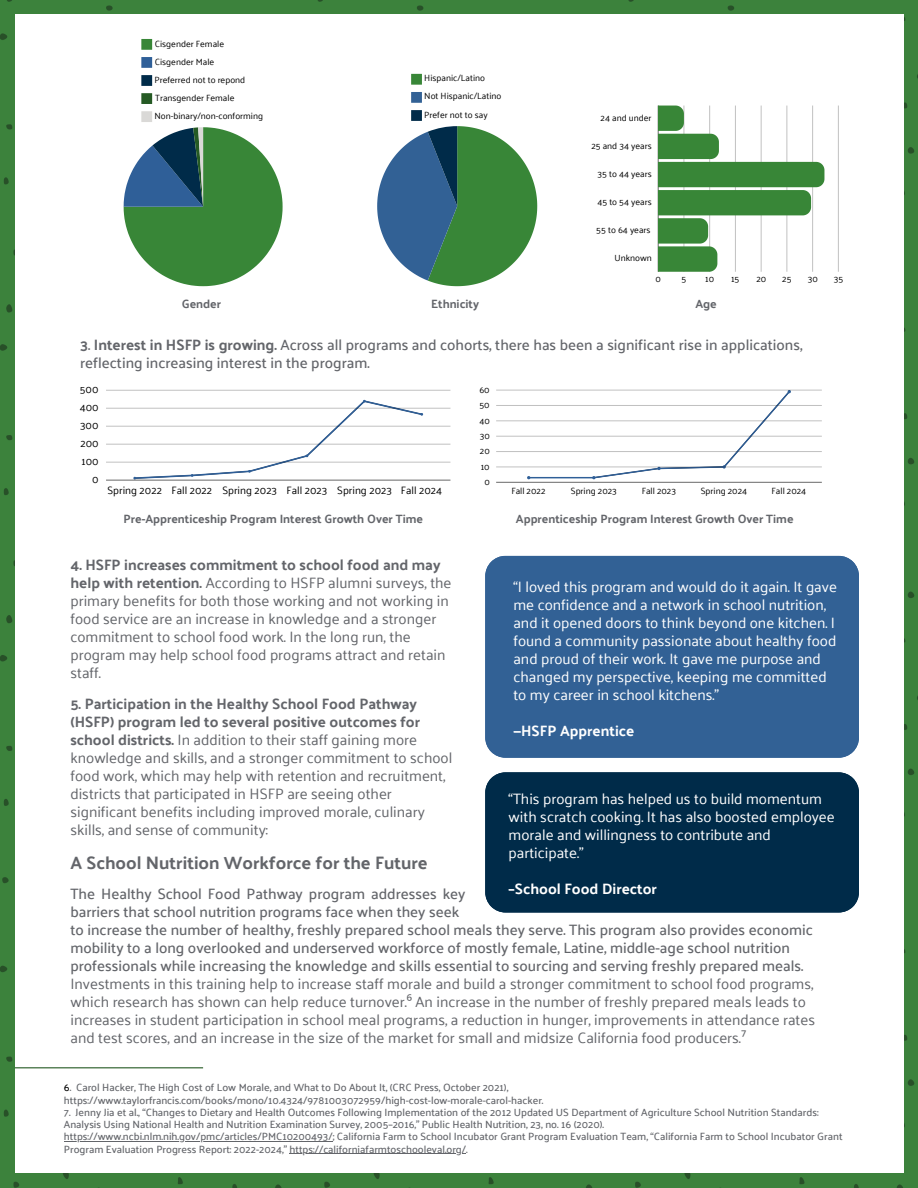
<style>
.page{position:relative;width:918px;height:1188px;background:#3c823c}
.page>*{position:absolute;margin:0;border:0;box-sizing:border-box;transform-origin:0 0}
.t1{font:700 18px "Palanquin";color:#63656a}
.t2{font:15px/18px "Palanquin";color:#63656a}
.t3{font:15px/18px "Palanquin";color:#fff}
.t4{font:500 15px/18px "Palanquin";color:#63656a}
.t5{font:700 15px "Palanquin";color:#fff}
.t6{font:700 12px "Palanquin";color:#63656a}
.t7{font:10.65px "Palanquin";color:#000}
.t8{font:500 10.5px/12.3px "Palanquin";color:#63656a}
.t9{font:9px/18px "Palanquin";color:#000}
.s1{font-weight:700}
.s2{font-weight:500}
.s3{font-family:"Noto Sans"}
.s4{color:#000}
</style>
<div class="page">
<div style="left:15px;top:14px;width:888px;height:1159px;background:#fff"></div>
<div style="left:141px;top:39px;width:11px;height:11px;background:#388637"></div>
<div style="left:141px;top:57px;width:11px;height:11px;background:#2f5f98"></div>
<div style="left:141px;top:75px;width:11px;height:11px;background:#002b49"></div>
<div style="left:141px;top:93px;width:11px;height:11px;background:#255a24"></div>
<div style="left:141px;top:111px;width:11px;height:11px;background:#dad9d7"></div>
<svg style="left:124px;top:127px;width:159px;height:159px"></svg>
<div style="left:411px;top:74px;width:11px;height:11px;background:#388637"></div>
<div style="left:411px;top:92px;width:11px;height:11px;background:#326195"></div>
<div style="left:411px;top:110px;width:11px;height:11px;background:#002b49"></div>
<svg style="left:377px;top:126px;width:160px;height:160px"></svg>
<hr style="left:838px;top:106px;width:1px;height:166px;background:#c8c8c8">
<svg style="left:658px;top:106px;width:166px;height:166px"></svg>
<svg style="left:133px;top:399px;width:291px;height:81px"></svg>
<hr style="left:106px;top:480px;width:344px;height:1px;background:#9f9f9f">
<hr style="left:106px;top:462px;width:344px;height:1px;background:#d6d6d6">
<hr style="left:106px;top:444px;width:344px;height:1px;background:#d4d4d4">
<hr style="left:106px;top:426px;width:344px;height:1px;background:#d3d3d3">
<hr style="left:106px;top:408px;width:344px;height:1px;background:#d2d2d2">
<hr style="left:106px;top:390px;width:344px;height:1px;background:#d0d0d0">
<hr style="left:529px;top:477px;width:65px;height:1px;background:#2f5f98">
<svg style="left:592px;top:391px;width:199px;height:88px"></svg>
<hr style="left:496px;top:482px;width:326px;height:1px;background:#868686">
<hr style="left:496px;top:467px;width:326px;height:1px;background:#000;opacity:.25">
<hr style="left:496px;top:451px;width:326px;height:1px;background:#c3c3c3">
<hr style="left:496px;top:436px;width:326px;height:1px;background:#d3d3d3">
<hr style="left:496px;top:421px;width:326px;height:1px;background:#eaeaea">
<hr style="left:496px;top:405px;width:326px;height:1px;background:#c1c1c1">
<hr style="left:496px;top:390px;width:326px;height:1px;background:#d9d9d9">
<div style="left:485px;top:772px;width:374px;height:141px;background:#002b49"></div>
<div style="left:485px;top:556px;width:374px;height:201px;background:#326195"></div>
<hr style="left:64px;top:1141px;width:269px;height:1px;background:#63656a">
<hr style="left:290px;top:1153px;width:176px;height:1px;background:#63656a">
<hr style="left:15px;top:1067px;width:188px;height:1px;background:#255a24">
<p class="t9" style="left:154px;top:34px;width:110px">Cisgender Female<br>Cisgender Male<br>Preferred not to repond<br>Transgender Female<br>Non-binary/non-conforming</p>
<p class="t9" style="left:424px;top:69px;width:79px">Hispanic/Latino<br>Not Hispanic/Latino<br>Prefer not to say</p>
<p class="t9" style="left:601px;top:108px;width:52px">24 and under</p>
<p class="t9" style="left:591px;top:137px;width:62px">25 and 34 years</p>
<p class="t9" style="left:597px;top:165px;width:56px">35 to 44 years</p>
<p class="t9" style="left:597px;top:193px;width:56px">45 to 54 years</p>
<p class="t9" style="left:596px;top:221px;width:56px">55 to 64 years</p>
<p class="t9" style="left:615px;top:249px;width:39px">Unknown</p>
<p class="t9" style="left:655px;top:270px;width:7px">0</p>
<p class="t9" style="left:682px;top:270px;width:6px">5</p>
<p class="t9" style="left:705px;top:270px;width:11px">10</p>
<p class="t9" style="left:731px;top:270px;width:10px">15</p>
<p class="t9" style="left:756px;top:270px;width:11px">20</p>
<p class="t9" style="left:782px;top:270px;width:11px">25</p>
<p class="t9" style="left:808px;top:270px;width:12px">30</p>
<p class="t9" style="left:834px;top:270px;width:11px">35</p>
<h4 class="t6" style="left:182px;top:297px;width:41px">Gender</h4>
<h4 class="t6" style="left:431px;top:297px;width:49px">Ethnicity</h4>
<h3 class="t6" style="left:695px;top:297px;width:23px">Age</h3>
<h4 class="t4" style="left:80px;top:336px;width:724px"><span class="s1">3</span>. <span class="s1">Interest in HSFP is growing.</span> Across all programs and cohorts, there has been a significant rise in applications, reflecting increasing interest in the program.</h4>
<p class="t7" style="left:80px;top:383px;width:20px">500</p>
<p class="t9" style="left:479px;top:381px;width:12px">60</p>
<p class="t7" style="left:80px;top:401px;width:20px">400</p>
<p class="t9" style="left:479px;top:396px;width:12px">50</p>
<p class="t7" style="left:80px;top:419px;width:20px">300</p>
<p class="t9" style="left:479px;top:412px;width:12px">40</p>
<p class="t7" style="left:80px;top:437px;width:20px">200</p>
<p class="t9" style="left:480px;top:427px;width:12px">30</p>
<p class="t9" style="left:480px;top:442px;width:11px">20</p>
<p class="t7" style="left:81px;top:455px;width:19px">100</p>
<p class="t9" style="left:481px;top:458px;width:11px">10</p>
<p class="t7" style="left:92px;top:473px;width:8px">0</p>
<p class="t7" style="left:108px;top:484px;width:336px">Spring 2022 Fall 2022 Spring 2023 Fall 2023 Spring 2023 Fall 2024</p>
<p class="t9" style="left:484px;top:473px;width:7px">0</p>
<p class="t9" style="left:511px;top:482px;width:36px">Fall 2022</p>
<p class="t9" style="left:571px;top:482px;width:48px">Spring 2023</p>
<p class="t9" style="left:642px;top:482px;width:36px">Fall 2023</p>
<p class="t9" style="left:701px;top:482px;width:48px">Spring 2024</p>
<p class="t9" style="left:772px;top:482px;width:36px">Fall 2024</p>
<h3 class="t6" style="left:124px;top:511px;width:301px">Pre-Apprenticeship Program Interest Growth Over Time</h3>
<p class="t6" style="left:516px;top:511px;width:279px">Apprenticeship Program Interest Growth Over Time</p>
<h4 class="t2" style="left:70px;top:556px;width:383px"><span class="s1">4. HSFP increases commitment to school food and may help with retention.</span> According to HSFP alumni surveys, the primary benefits for both those working and not working in food service are an increase in knowledge and a stronger commitment to school food work. In the long run, the program may help school food programs attract and retain staff.</h4>
<h4 class="t2" style="left:70px;top:695px;width:383px"><span class="s1">5. Participation in the Healthy School Food Pathway (HSFP) program led to several positive outcomes for school districts.</span> In addition to their staff gaining more knowledge and skills, and a stronger commitment to school food work, which may help with retention and recruitment, districts that participated in HSFP are seeing other significant benefits including improved morale, culinary skills, and sense of community:</h4>
<p class="t1" style="left:70px;top:852px;width:359px">A School Nutrition Workforce for the Future</p>
<p class="t4" style="left:70px;top:885px;width:397px">The Healthy School Food Pathway program addresses key barriers that school nutrition programs face when they seek</p>
<h3 class="t3" style="left:513px;top:578px;width:325px">“I loved this program and would do it again. It gave me confidence and a network in school nutrition, and it opened doors to think beyond one kitchen. I found a community passionate about healthy food and proud of their work. It gave me purpose and changed my perspective, keeping me committed to my career in school kitchens.”</h3>
<h2 class="t5" style="left:513px;top:722px;width:122px">—HSFP Apprentice</h2>
<h1 class="t3" style="left:509px;top:789px;width:328px">“This program has helped us to build momentum with scratch cooking. It has also boosted employee morale and willingness to contribute and participate.”</h1>
<h2 class="t5" style="left:509px;top:880px;width:150px">–School Food Director</h2>
<h2 class="t2" style="left:70px;top:921px;width:746px"><span class="s2">to increase the number of healthy, freshly prepared school meals they serve. This program also provides economic mobility to a long overlooked and underserved workforce of mostly female, Latine, middle-age school nutrition professionals while increasing the knowledge and skills essential to sourcing and serving freshly prepared meals.<br></span>Investments in this training help to increase staff morale and build a stronger commitment to school food programs, which research has shown can help reduce turnover.<span class="s3">⁶</span> An increase in the number of freshly prepared meals leads to increases in student participation in school meal programs, a reduction in hunger, improvements in attendance rates and test scores, and an increase in the size of the market for small and midsize California food producers.<span class="s3">⁷</span></h2>
<h3 class="t8" style="left:64px;top:1081px;width:481px"><span class="s4">6</span>. Carol Hacker, The High Cost of Low Morale, and What to Do About It, (CRC Press, October 2021), https://www.taylorfrancis.com/books/mono/10.4324/9781003072959/high-cost-low-morale-carol-hacker.</h3>
<h2 class="t8" style="left:64px;top:1106px;width:756px">7. Jenny Jia et al., “Changes to Dietary and Health Outcomes Following Implementation of the 2012 Updated US Department of Agriculture School Nutrition Standards:<br>Analysis Using National Health and Nutrition Examination Survey, 2005–2016,” Public Health Nutrition, 23, no. 16 (2020).</h2>
<h3 class="t8" style="left:64px;top:1130px;width:780px">https://www.ncbi.nlm.nih.gov/pmc/articles/PMC10200493/; California Farm to School Incubator Grant Program Evaluation Team, “California Farm to School Incubator Grant<br>Program Evaluation Progress Report: 2022-2024,” https://californiafarmtoschooleval.org/.</h3>
</div>
